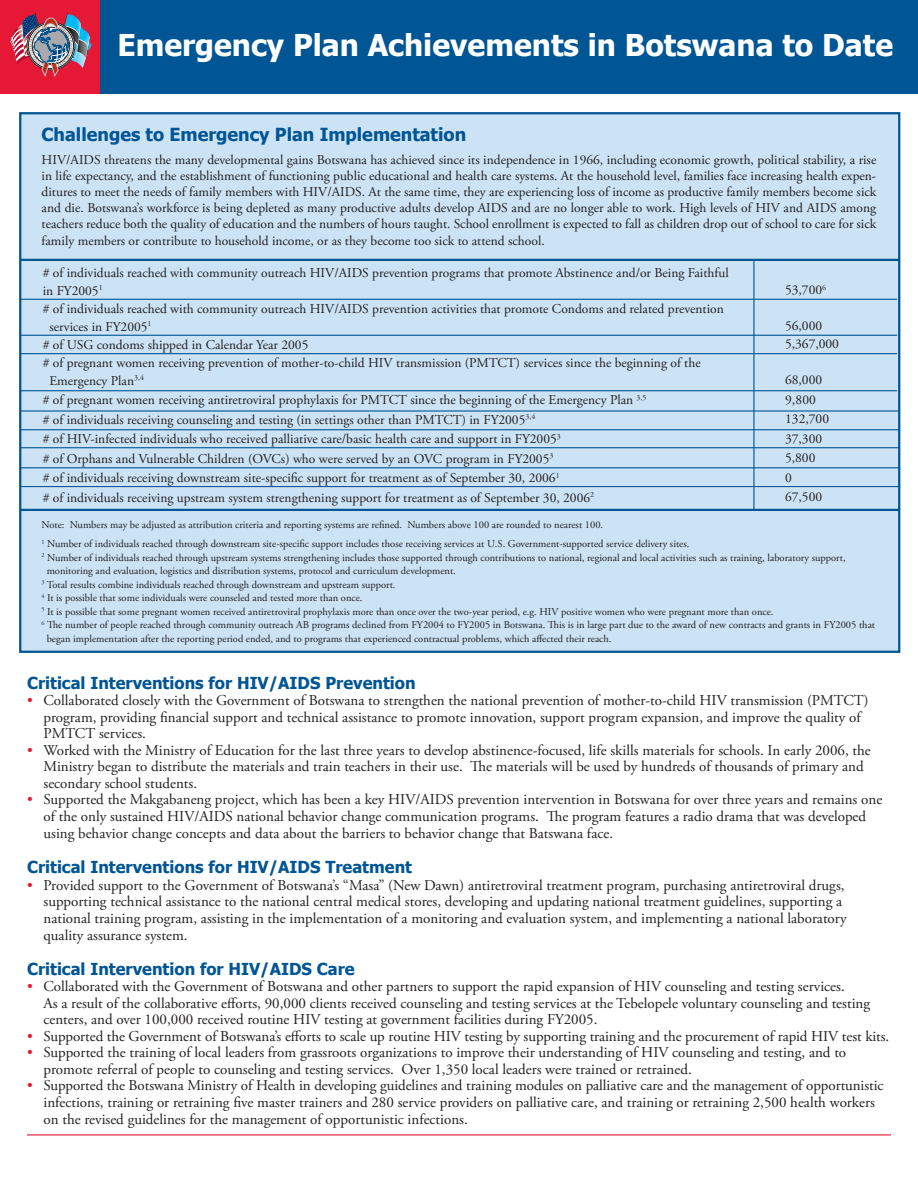
<style>
.page{position:relative;width:918px;height:1188px;background:#fff}
.page>*{position:absolute;margin:0;border:0;box-sizing:border-box;transform-origin:0 0}
.t1{font:700 30px "Tahoma";color:#fff}
.t2{font:700 18px "Tahoma";color:#005595}
.t3{font:700 16.5px "Tahoma";color:#005595}
.t4{font:15px/16.5px "Adobe Garamond Pro";color:#231f20}
.t5{font:13.5px/16.2px "Adobe Garamond Pro";color:#231f20;text-align:justify}
.t6{font:10.5px "Adobe Garamond Pro";color:#231f20}
.s1{color:#e51836}
</style>
<div class="page">
<div style="left:0;top:0;width:918px;height:93px;background:#005595"></div>
<div style="left:0;top:0;width:100px;height:94px;background:#e51836"></div>
<div style="left:19px;top:112px;width:882px;height:541px;background:#cce3f5"></div>
<hr style="left:20px;top:259px;width:879px;height:2px;background:#005595">
<hr style="left:20px;top:509px;width:879px;height:2px;background:#005595">
<hr style="left:753px;top:261px;width:1px;height:250px;background:#005595">
<hr style="left:21px;top:299px;width:876px;height:1px;background:#005595">
<hr style="left:21px;top:335px;width:876px;height:1px;background:#005595">
<hr style="left:21px;top:353px;width:876px;height:1px;background:#005595">
<hr style="left:21px;top:390px;width:876px;height:1px;background:#005595">
<hr style="left:21px;top:429px;width:878px;height:1px;background:#005595">
<hr style="left:21px;top:410px;width:878px;height:2px;background:#005595">
<hr style="left:21px;top:447px;width:878px;height:1px;background:#005595">
<hr style="left:21px;top:467px;width:878px;height:1px;background:#005595">
<hr style="left:21px;top:486px;width:878px;height:1px;background:#005595">
<hr style="left:27px;top:1134px;width:864px;height:2px;background:#e51836">
<img style="left:10px;top:13px;width:82px;height:64px">
<p class="t1" style="left:117px;top:24px;width:777px">Emergency Plan Achievements in Botswana to Date</p>
<p class="t2" style="left:42px;top:122px;width:426px">Challenges to Emergency Plan Implementation</p>
<p class="t5" style="left:42px;top:152px;width:836px">HIV/AIDS threatens the many developmental gains Botswana has achieved since its independence in 1966, including economic growth, political stability, a rise in life expectancy, and the establishment of functioning public educational and health care systems. At the household level, families face increasing health expen&shy;ditures to meet the needs of family members with HIV/AIDS. At the same time, they are experiencing loss of income as productive family members become sick and die. Botswana’s workforce is being depleted as many productive adults develop AIDS and are no longer able to work. High levels of HIV and AIDS among teachers reduce both the quality of education and the numbers of hours taught. School enrollment is expected to fall as children drop out of school to care for sick family members or contribute to household income, or as they become too sick to attend school.</p>
<p class="t5" style="left:43px;top:264px;width:687px;line-height:18px"># of individuals reached with community outreach HIV/AIDS prevention programs that promote Abstinence and/or Being Faithful in FY2005<sup>1</sup></p>
<p class="t5" style="left:43px;top:301px;width:683px"># of individuals reached with community outreach HIV/AIDS prevention activities that promote Condoms and related prevention</p>
<p class="t5" style="left:50px;top:319px;width:104px">services in FY2005<sup>1</sup></p>
<p class="t5" style="left:43px;top:337px;width:267px"># of USG condoms shipped in Calendar Year 2005</p>
<p class="t5" style="left:43px;top:355px;width:660px"># of pregnant women receiving prevention of mother-to-child HIV transmission (PMTCT) services since the beginning of the</p>
<p class="t5" style="left:50px;top:373px;width:96px">Emergency Plan<sup>3,4</sup></p>
<p class="t5" style="left:43px;top:392px;width:605px"># of pregnant women receiving antiretroviral prophylaxis for PMTCT since the beginning of the Emergency Plan <sup>3,5</sup></p>
<p class="t5" style="left:43px;top:412px;width:494px"># of individuals receiving counseling and testing (in settings other than PMTCT) in FY2005<sup>3,4</sup></p>
<p class="t5" style="left:43px;top:431px;width:520px"># of HIV-infected individuals who received palliative care/basic health care and support in FY2005<sup>3</sup></p>
<p class="t5" style="left:43px;top:451px;width:512px"># of Orphans and Vulnerable Children (OVCs) who were served by an OVC program in FY2005<sup>3</sup></p>
<p class="t5" style="left:43px;top:470px;width:518px"># of individuals receiving downstream site-specific support for treatment as of September 30, 2006<sup>1</sup></p>
<p class="t5" style="left:43px;top:490px;width:553px"># of individuals receiving upstream system strengthening support for treatment as of September 30, 2006<sup>2</sup></p>
<p class="t5" style="left:785px;top:282px;width:43px">53,700<sup>6</sup></p>
<p class="t5" style="left:785px;top:318px;width:39px">56,000</p>
<p class="t5" style="left:785px;top:336px;width:55px">5,367,000</p>
<p class="t5" style="left:785px;top:372px;width:39px">68,000</p>
<p class="t5" style="left:785px;top:392px;width:32px">9,800</p>
<p class="t5" style="left:785px;top:411px;width:46px">132,700</p>
<p class="t5" style="left:785px;top:431px;width:39px">37,300</p>
<p class="t5" style="left:785px;top:450px;width:32px">5,800</p>
<p class="t5" style="left:785px;top:470px;width:8px">0</p>
<p class="t5" style="left:785px;top:489px;width:39px">67,500</p>
<p class="t6" style="left:41px;top:518px;width:563px">Note: Numbers may be adjusted as attribution criteria and reporting systems are refined. Numbers above 100 are rounded to nearest 100.</p>
<p class="t6" style="left:41px;top:537px;width:650px"><sup>1</sup> Number of individuals reached through downstream site-specific support includes those receiving services at U.S. Government-supported service delivery sites.</p>
<p class="t6" style="left:41px;top:551px;width:806px"><sup>2</sup> Number of individuals reached through upstream systems strengthening includes those supported through contributions to national, regional and local activities such as training, laboratory support,</p>
<p class="t6" style="left:47px;top:564px;width:411px">monitoring and evaluation, logistics and distribution systems, protocol and curriculum development.</p>
<p class="t6" style="left:41px;top:578px;width:356px"><sup>3</sup> Total results combine individuals reached through downstream and upstream support.</p>
<p class="t6" style="left:41px;top:591px;width:323px"><sup>4</sup> It is possible that some individuals were counseled and tested more than once.</p>
<p class="t6" style="left:41px;top:605px;width:734px"><sup>5</sup> It is possible that some pregnant women received antiretroviral prophylaxis more than once over the two-year period, e.g. HIV positive women who were pregnant more than once.</p>
<p class="t6" style="left:41px;top:618px;width:835px"><sup>6</sup> The number of people reached through community outreach AB programs declined from FY2004 to FY2005 in Botswana. This is in large part due to the award of new contracts and grants in FY2005 that</p>
<p class="t6" style="left:47px;top:632px;width:566px">began implementation after the reporting period ended, and to programs that experienced contractual problems, which affected their reach.</p>
<p class="t3" style="left:27px;top:671px;width:390px">Critical Interventions for HIV/AIDS Prevention</p>
<p class="t4" style="left:44px;top:693px;width:827px;text-indent:-16px"><span class="s1">•</span> Collaborated closely with the Government of Botswana to strengthen the national prevention of mother-to-child HIV transmission (PMTCT) program, providing financial support and technical assistance to promote innovation, support program expansion, and improve the quality of<br>PMTCT services.</p>
<p class="t4" style="left:44px;top:742px;width:829px;text-indent:-16px"><span class="s1">•</span> Worked with the Ministry of Education for the last three years to develop abstinence-focused, life skills materials for schools. In early 2006, the<br>Ministry began to distribute the materials and train teachers in their use. The materials will be used by hundreds of thousands of primary and</p>
<p class="t4" style="left:44px;top:775px;width:155px">secondary school students.</p>
<p class="t4" style="left:27px;top:792px;width:857px"><span class="s1">•</span> Supported the Makgabaneng project, which has been a key HIV/AIDS prevention intervention in Botswana for over three years and remains one</p>
<p class="t4" style="left:44px;top:808px;width:824px">of the only sustained HIV/AIDS national behavior change communication programs. The program features a radio drama that was developed</p>
<p class="t4" style="left:44px;top:826px;width:571px">using behavior change concepts and data about the barriers to behavior change that Batswana face.</p>
<p class="t3" style="left:27px;top:855px;width:387px">Critical Interventions for HIV/AIDS Treatment</p>
<p class="t4" style="left:27px;top:877px;width:819px"><span class="s1">•</span> Provided support to the Government of Botswana’s “Masa” (New Dawn) antiretroviral treatment program, purchasing antiretroviral drugs,</p>
<p class="t4" style="left:44px;top:894px;width:800px">supporting technical assistance to the national central medical stores, developing and updating national treatment guidelines, supporting a</p>
<p class="t4" style="left:44px;top:910px;width:805px">national training program, assisting in the implementation of a monitoring and evaluation system, and implementing a national laboratory</p>
<p class="t4" style="left:44px;top:928px;width:146px">quality assurance system.</p>
<p class="t3" style="left:27px;top:957px;width:329px">Critical Intervention for HIV/AIDS Care</p>
<p class="t4" style="left:27px;top:979px;width:819px"><span class="s1">•</span> Collaborated with the Government of Botswana and other partners to support the rapid expansion of HIV counseling and testing services.</p>
<p class="t4" style="left:44px;top:995px;width:828px">As a result of the collaborative efforts, 90,000 clients received counseling and testing services at the Tebelopele voluntary counseling and testing centers, and over 100,000 received routine HIV testing at government facilities during FY2005.</p>
<p class="t4" style="left:27px;top:1028px;width:864px"><span class="s1">•</span> Supported the Government of Botswana’s efforts to scale up routine HIV testing by supporting training and the procurement of rapid HIV test kits.</p>
<p class="t4" style="left:27px;top:1045px;width:821px"><span class="s1">•</span> Supported the training of local leaders from grassroots organizations to improve their understanding of HIV counseling and testing, and to</p>
<p class="t4" style="left:44px;top:1061px;width:650px">promote referral of people to counseling and testing services. Over 1,350 local leaders were trained or retrained.</p>
<p class="t4" style="left:44px;top:1077px;width:841px;text-indent:-16px"><span class="s1">•</span> Supported the Botswana Ministry of Health in developing guidelines and training modules on palliative care and the management of opportunistic infections, training or retraining five master trainers and 280 service providers on palliative care, and training or retraining 2,500 health workers on the revised guidelines for the management of opportunistic infections.</p>
</div>
